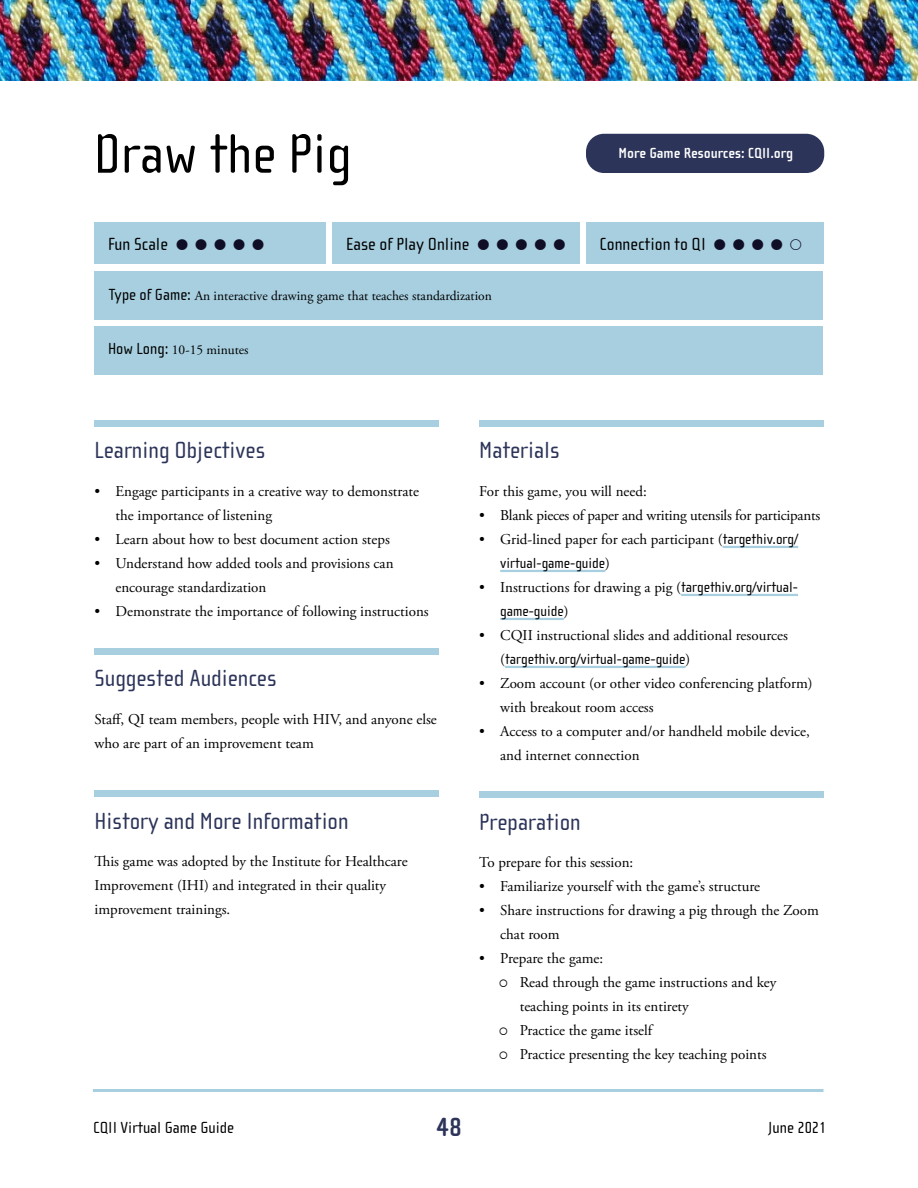
<style>
.page{position:relative;width:918px;height:1188px;background:#fff}
.page>*{position:absolute;margin:0;border:0;box-sizing:border-box;transform-origin:0 0}
.t1{font:57px "Cholla Sans OT";color:#000}
.t2{font:700 27px "Cholla Sans OT";color:#2c3459}
.t3{font:24px "Cholla Sans OT";color:#2c3459}
.t4{font:18px "Cholla Sans OT";color:#000}
.t5{font:16.5px "Cholla Sans OT";color:#000}
.t6{font:15px/24px "Adobe Garamond Pro";color:#000}
.t7{font:15px "Cholla Sans OT";color:#000}
.t8{font:700 15px "Cholla Sans OT";color:#fff}
.t9{font:13.5px "Adobe Garamond Pro";color:#000}
.s1{font-family:"Cholla Sans OT";font-size:16.5px}
.s2{font-family:"Cholla Sans OT"}
.s3{font-family:"Adobe Garamond Pro"}
</style>
<div class="page">
<hr style="left:93px;top:1089px;width:730px;height:3px;background:#a7cfe0">
<img style="left:0;top:0;width:918px;height:80px">
<div style="left:94px;top:223px;width:232px;height:41px;background:#a7cfe0"></div>
<div style="left:333px;top:223px;width:247px;height:41px;background:#a7cfe0"></div>
<div style="left:586px;top:223px;width:238px;height:41px;background:#a7cfe0"></div>
<div style="left:94px;top:420px;width:345px;height:7px;background:#a7cfe0"></div>
<div style="left:94px;top:648px;width:345px;height:7px;background:#a7cfe0"></div>
<div style="left:94px;top:790px;width:345px;height:7px;background:#a7cfe0"></div>
<div style="left:94px;top:271px;width:730px;height:49px;background:#a7cfe0"></div>
<div style="left:94px;top:327px;width:730px;height:48px;background:#a7cfe0"></div>
<hr style="left:723px;top:546px;width:75px;height:2px;background:#a7cfe0">
<hr style="left:500px;top:570px;width:105px;height:2px;background:#a7cfe0">
<hr style="left:681px;top:594px;width:117px;height:2px;background:#a7cfe0">
<hr style="left:500px;top:618px;width:64px;height:2px;background:#a7cfe0">
<hr style="left:505px;top:666px;width:180px;height:2px;background:#a7cfe0">
<div style="left:479px;top:420px;width:345px;height:7px;background:#a7cfe0"></div>
<div style="left:479px;top:791px;width:345px;height:7px;background:#a7cfe0"></div>
<div style="left:586px;top:134px;width:238px;height:39px;background:#2c3459;border-radius:18px"></div>
<h1 class="t1" style="left:94px;top:123px;width:259px">Draw the Pig</h1>
<p class="t8" style="left:619px;top:145px;width:176px">More Game Resources: CQII.org</p>
<p class="t4" style="left:108px;top:234px;width:62px">Fun Scale</p>
<p class="t4" style="left:346px;top:234px;width:125px">Ease of Play Online</p>
<p class="t4" style="left:600px;top:234px;width:108px">Connection to QI</p>
<p class="t9" style="left:109px;top:288px;width:385px"><span class="s1">Type of Game:</span> An interactive drawing game that teaches standardization</p>
<p class="t9" style="left:108px;top:342px;width:142px"><span class="s1">How Long:</span> 10-15 minutes</p>
<h3 class="t3" style="left:94px;top:437px;width:172px">Learning Objectives</h3>
<p class="t6" style="left:116px;top:479px;width:305px;text-indent:-21px">• Engage participants in a creative way to demonstrate the importance of listening</p>
<p class="t6" style="left:94px;top:527px;width:297px">• Learn about how to best document action steps</p>
<p class="t6" style="left:116px;top:551px;width:280px;text-indent:-21px">• Understand how added tools and provisions can encourage standardization</p>
<p class="t6" style="left:94px;top:599px;width:336px">• Demonstrate the importance of following instructions</p>
<h3 class="t3" style="left:94px;top:665px;width:184px">Suggested Audiences</h3>
<p class="t6" style="left:94px;top:707px;width:344px">Staff, QI team members, people with HIV, and anyone else who are part of an improvement team</p>
<h3 class="t3" style="left:94px;top:808px;width:256px">History and More Information</h3>
<p class="t6" style="left:94px;top:850px;width:315px">This game was adopted by the Institute for Healthcare<br>Improvement (IHI) and integrated in their quality improvement trainings.</p>
<h3 class="t3" style="left:479px;top:438px;width:82px">Materials</h3>
<p class="t6" style="left:479px;top:480px;width:169px">For this game, you will need:</p>
<p class="t6" style="left:479px;top:504px;width:343px">• Blank pieces of paper and writing utensils for participants</p>
<p class="t6" style="left:479px;top:528px;width:320px">• Grid-lined paper for each participant (<span class="s2">targethiv.org/</span></p>
<p class="t7" style="left:500px;top:555px;width:111px">virtual-game-guide<span class="s3">)</span></p>
<p class="t6" style="left:479px;top:576px;width:320px">• Instructions for drawing a pig (<span class="s2">targethiv.org/virtual-</span></p>
<p class="t7" style="left:500px;top:603px;width:70px">game-guide<span class="s3">)</span></p>
<p class="t6" style="left:479px;top:624px;width:310px">• CQII instructional slides and additional resources</p>
<p class="t7" style="left:500px;top:651px;width:192px"><span class="s3">(</span>targethiv.org/virtual-game-guide<span class="s3">)</span></p>
<p class="t6" style="left:500px;top:672px;width:314px;text-indent:-21px">• Zoom account (or other video conferencing platform) with breakout room access</p>
<p class="t6" style="left:500px;top:720px;width:311px;text-indent:-21px">• Access to a computer and/or handheld mobile device, and internet connection</p>
<h3 class="t3" style="left:479px;top:809px;width:103px">Preparation</h3>
<p class="t6" style="left:479px;top:851px;width:156px">To prepare for this session:</p>
<p class="t6" style="left:479px;top:875px;width:282px">• Familiarize yourself with the game’s structure</p>
<p class="t6" style="left:500px;top:899px;width:320px;text-indent:-21px">• Share instructions for drawing a pig through the Zoom chat room</p>
<p class="t6" style="left:520px;top:947px;width:258px;text-indent:-40px">• Prepare the game:<br>Read through the game instructions and key teaching points in its entirety<br>Practice the game itself<br>Practice presenting the key teaching points</p>
<p class="t5" style="left:93px;top:1119px;width:143px">CQII Virtual Game Guide</p>
<h2 class="t2" style="left:436px;top:1113px;width:27px">48</h2>
<p class="t5" style="left:768px;top:1119px;width:60px">June 2021</p>
</div>
